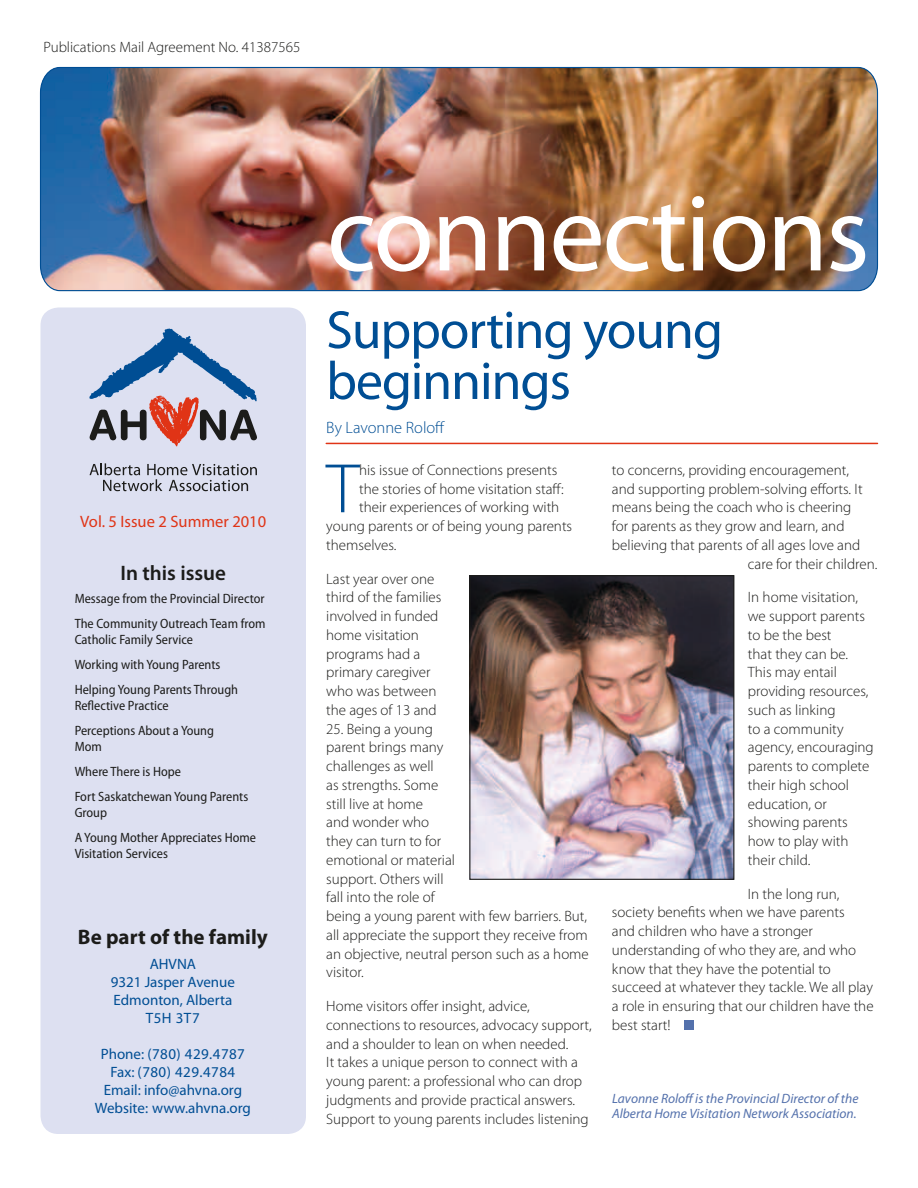
<style>
.page{position:relative;width:918px;height:1188px;background:#fff}
.page>*{position:absolute;margin:0;border:0;box-sizing:border-box;transform-origin:0 0}
.t1{font:110.1px "Myriad Pro";letter-spacing:-.02em;color:#fff}
.t2{font:300 70.65px "Myriad Pro";color:#004e94}
.t3{font:54px/51px "Myriad Pro";letter-spacing:-.02em;color:#004e94}
.t4{font:700 21px "Myriad Pro";color:#1c1c1a}
.t5{font:600 21px "Myriad Pro";color:#1c1c1a}
.t6{font:16.5px "Myriad Pro";color:#e03416}
.t7{font:300 16.5px "Myriad Pro";color:#004e94}
.t8{font:300 15px/18.8px "Myriad Pro";color:#1c1c1a}
.t9{font:15px/18px "Myriad Pro";color:#004e94;text-align:center}
.t10{font:semi-condensed 13.5px/24.8px "Myriad Pro";color:#1c1c1a}
.t11{font:italic 13.5px/15px "Myriad Pro";color:#5471ac}
</style>
<div class="page">
<img style="left:39px;top:66px;width:840px;height:226px">
<div style="left:41px;top:308px;width:265px;height:826px;background:#dde0f1;border-radius:18px"></div>
<div style="left:684px;top:1020px;width:10px;height:10px;background:#5471ac"></div>
<hr style="left:326px;top:443px;width:552px;height:1px;background:#e03416">
<svg style="left:90px;top:463px;width:167px;height:28px"></svg>
<svg style="left:89px;top:328px;width:168px;height:119px"></svg>
<img style="left:471px;top:577px;width:261px;height:301px">
<div style="left:469px;top:575px;width:265px;height:305px;border:1px solid #1c1c1a"></div>
<p class="t8" style="left:43px;top:38px;width:258px">Publications Mail Agreement No. 41387565</p>
<p class="t6" style="left:80px;top:511px;width:187px">Vol. 5 Issue 2 Summer 2010</p>
<h3 class="t5" style="left:120px;top:559px;width:107px">In this issue</h3>
<p class="t10" style="left:75px;top:586px;width:192px">Message from the Provincial Director<br>The Community Outreach Team from</p>
<p class="t10" style="left:75px;top:628px;width:165px">Catholic Family Service<br>Working with Young Parents<br>Helping Young Parents Through</p>
<p class="t10" style="left:75px;top:694px;width:141px">Reflective Practice<br>Perceptions About a Young</p>
<p class="t10" style="left:75px;top:735px;width:175px">Mom<br>Where There is Hope<br>Fort Saskatchewan Young Parents</p>
<p class="t10" style="left:75px;top:801px;width:183px">Group<br>A Young Mother Appreciates Home</p>
<p class="t10" style="left:75px;top:842px;width:95px">Visitation Services</p>
<h3 class="t4" style="left:78px;top:923px;width:191px">Be part of the family</h3>
<p class="t9" style="left:111px;top:955px;width:126px">AHVNA<br>9321 Jasper Avenue<br>Edmonton, Alberta<br>T5H 3T7</p>
<p class="t9" style="left:95px;top:1045px;width:157px">Phone: (780) 429.4787<br>Fax: (780) 429.4784<br>Email: info@ahvna.org<br>Website: www.ahvna.org</p>
<h1 class="t1" style="left:327px;top:166px;width:544px">connections</h1>
<h3 class="t3" style="left:326px;top:304px;width:398px">Supporting young beginnings</h3>
<p class="t7" style="left:326px;top:418px;width:120px">By Lavonne Roloff</p>
<h2 class="t2" style="left:326px;top:450px;width:34px">T</h2>
<p class="t8" style="left:359px;top:461px;width:200px">his issue of Connections presents</p>
<p class="t8" style="left:359px;top:479px;width:206px">the stories of home visitation staff:</p>
<p class="t8" style="left:359px;top:498px;width:202px">their experiences of working with</p>
<p class="t8" style="left:326px;top:517px;width:247px">young parents or of being young parents</p>
<p class="t8" style="left:326px;top:536px;width:72px">themselves.</p>
<p class="t8" style="left:326px;top:569px;width:117px">Last year over one third of the families involved in funded home visitation programs had a primary caregiver who was between the ages of 13 and</p>
<p class="t8" style="left:326px;top:719px;width:264px">25. Being a young<br>parent brings many<br>challenges as well<br>as strengths. Some<br>still live at home<br>and wonder who<br>they can turn to for<br>emotional or material<br>support. Others will<br>fall into the role of<br>being a young parent with few barriers. But, all appreciate the support they receive from an objective, neutral person such as a home visitor.</p>
<p class="t8" style="left:326px;top:997px;width:267px">Home visitors offer insight, advice, connections to resources, advocacy support, and a shoulder to lean on when needed.<br>It takes a unique person to connect with a young parent: a professional who can drop judgments and provide practical answers.<br>Support to young parents includes listening</p>
<p class="t8" style="left:612px;top:461px;width:238px">to concerns, providing encouragement,</p>
<p class="t8" style="left:612px;top:479px;width:252px">and supporting problem-solving efforts. It</p>
<p class="t8" style="left:612px;top:498px;width:241px">means being the coach who is cheering</p>
<p class="t8" style="left:612px;top:517px;width:234px">for parents as they grow and learn, and</p>
<p class="t8" style="left:612px;top:536px;width:250px">believing that parents of all ages love and</p>
<p class="t8" style="left:748px;top:554px;width:131px">care for their children.</p>
<p class="t8" style="left:748px;top:588px;width:127px">In home visitation, we support parents to be the best<br>that they can be.<br>This may entail providing resources, such as linking<br>to a community agency, encouraging parents to complete their high school education, or showing parents how to play with their child.</p>
<p class="t8" style="left:612px;top:884px;width:263px;text-indent:136px">In the long run, society benefits when we have parents<br>and children who have a stronger understanding of who they are, and who know that they have the potential to succeed at whatever they tackle. We all play a role in ensuring that our children have the best start!</p>
<p class="t11" style="left:612px;top:1091px;width:248px">Lavonne Roloff is the Provincial Director of the<br>Alberta Home Visitation Network Association.</p>
</div>
